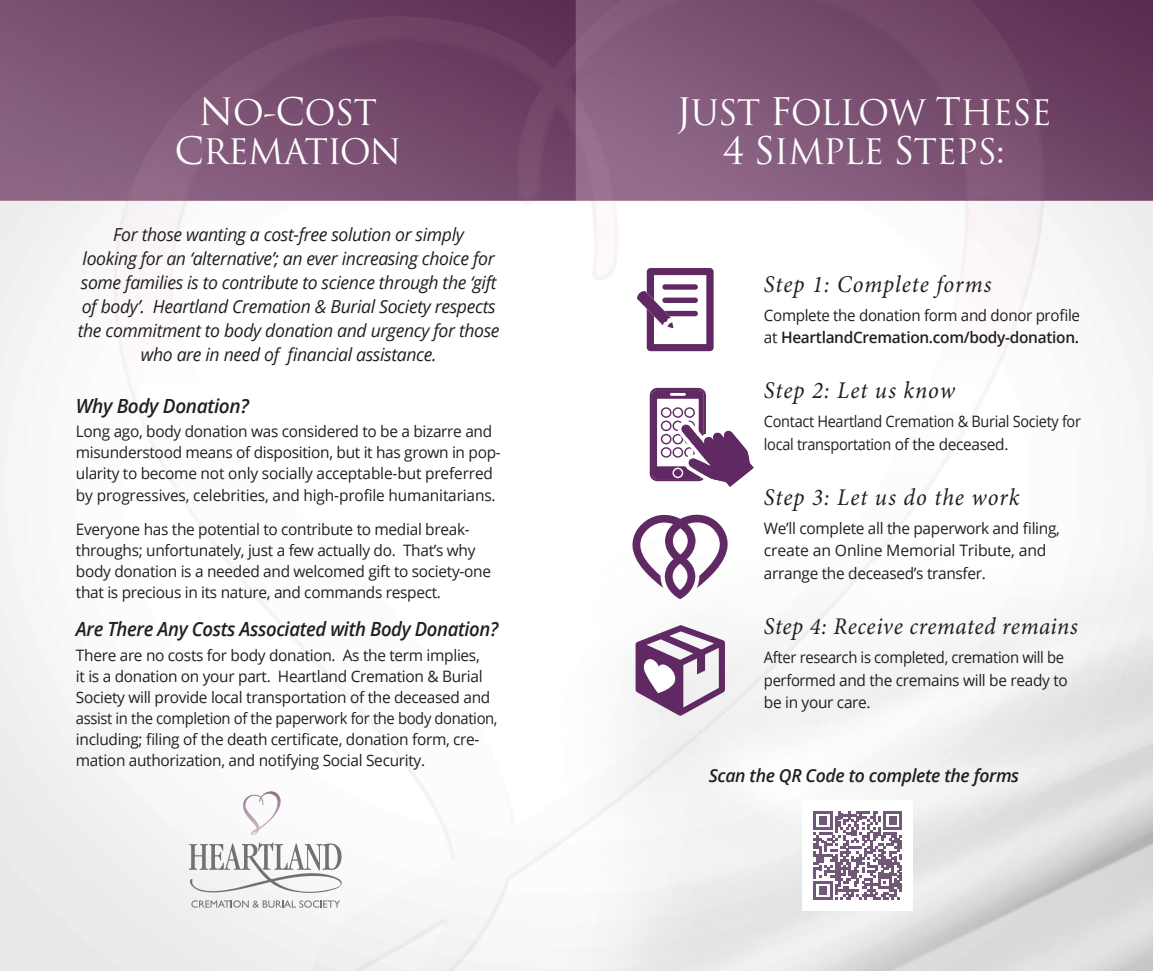
<style>
.page{position:relative;width:1153px;height:971px;background:#fff}
.page>*{position:absolute;margin:0;border:0;box-sizing:border-box;transform-origin:0 0}
.t1{font:34.2px/39px "Trajan Pro";letter-spacing:-.025em;color:#fff;text-align:center}
.t2{font:italic 24px "Minion Pro";letter-spacing:.04em;color:#231f20;scale:.95 1}
.t3{font:italic 600 19.5px "Open Sans";letter-spacing:-.02em;color:#231f20;scale:.95 1}
.t4{font:italic 600 19.5px "Open Sans";letter-spacing:-.02em;color:#231f20}
.t5{font:italic 18px/24px "Open Sans";letter-spacing:-.02em;color:#231f20;text-align:center}
.t6{font:italic 600 18px "Open Sans";letter-spacing:-.02em;color:#231f20}
.t7{font:15.75px/21px "Open Sans";letter-spacing:-.02em;color:#231f20}
.t8{font:15.75px/22.5px "Open Sans";letter-spacing:-.02em;color:#231f20;scale:.94 1}
.t9{font:15.75px/22.5px "Open Sans";letter-spacing:-.02em;color:#231f20;scale:.96 1}
.t10{font:15.75px/22.5px "Open Sans";letter-spacing:-.02em;color:#231f20;scale:.92 1}
.s1{font-size:36.75px}
.s2{font-size:37.05px}
.s3{font-weight:600}
</style>
<div class="page">
<img style="left:0;top:0;width:1153px;height:970px">
<svg style="left:189px;top:791px;width:153px;height:116px"></svg>
<svg style="left:636px;top:625px;width:89px;height:90px"></svg>
<svg style="left:637px;top:268px;width:77px;height:83px"></svg>
<svg style="left:650px;top:388px;width:108px;height:103px"></svg>
<svg style="left:632px;top:512px;width:96px;height:87px"></svg>
<div style="left:803px;top:800px;width:110px;height:110px;background:#fff"></div>
<svg style="left:814px;top:811px;width:88px;height:88px"></svg>
<h1 class="t1" style="left:174px;top:93px;width:229px"><span class="s1">N</span>O-<span class="s2">C</span>OST<br><span class="s1">C</span>REMATION</h1>
<p class="t5" style="left:78px;top:222px;width:423px">For those wanting a cost-free solution or simply<br>looking for an ‘alternative’; an ever increasing choice for some families is to contribute to science through the ‘gift of body’. Heartland Cremation &amp; Burial Society respects the commitment to body donation and urgency for those who are in need of financial assistance.</p>
<p class="t4" style="left:76px;top:392px;width:174px">Why Body Donation?</p>
<p class="t7" style="left:76px;top:421px;width:426px">Long ago, body donation was considered to be a bizarre and misunderstood means of disposition, but it has grown in pop&shy;ularity to become not only socially acceptable-but preferred by progressives, celebrities, and high-profile humanitarians.</p>
<p class="t7" style="left:76px;top:518px;width:417px">Everyone has the potential to contribute to medial break&shy;throughs; unfortunately, just a few actually do. That’s why body donation is a needed and welcomed gift to society-one that is precious in its nature, and commands respect.</p>
<p class="t3" style="left:76px;top:615px;width:446px">Are There Any Costs Associated with Body Donation?</p>
<p class="t7" style="left:76px;top:644px;width:423px">There are no costs for body donation. As the term implies,<br>it is a donation on your part. Heartland Cremation &amp; Burial Society will provide local transportation of the deceased and assist in the completion of the paperwork for the body donation, including; filing of the death certificate, donation form, cre&shy;mation authorization, and notifying Social Security.</p>
<h1 class="t1" style="left:676px;top:93px;width:377px"><span class="s1">J</span>UST <span class="s2">F</span>OLLOW <span class="s2">T</span>HESE<br><span class="s2">4 S</span>IMPLE <span class="s2">S</span>TEPS:</h1>
<h2 class="t2" style="left:764px;top:269px;width:241px">Step 1: Complete forms</h2>
<p class="t9" style="left:764px;top:303px;width:331px">Complete the donation form and donor profile at <span class="s3">HeartlandCremation.com/body-donation.</span></p>
<h2 class="t2" style="left:764px;top:376px;width:203px">Step 2: Let us know</h2>
<p class="t10" style="left:764px;top:410px;width:346px">Contact Heartland Cremation &amp; Burial Society for local transportation of the deceased.</p>
<h2 class="t2" style="left:764px;top:482px;width:271px">Step 3: Let us do the work</h2>
<p class="t7" style="left:764px;top:516px;width:298px;line-height:22.5px">We’ll complete all the paperwork and filing, create an Online Memorial Tribute, and arrange the deceased’s transfer.</p>
<h2 class="t2" style="left:764px;top:611px;width:332px">Step 4: Receive cremated remains</h2>
<p class="t8" style="left:764px;top:645px;width:325px">After research is completed, cremation will be performed and the cremains will be ready to be in your care.</p>
<p class="t6" style="left:709px;top:762px;width:312px">Scan the QR Code to complete the forms</p>
</div>
